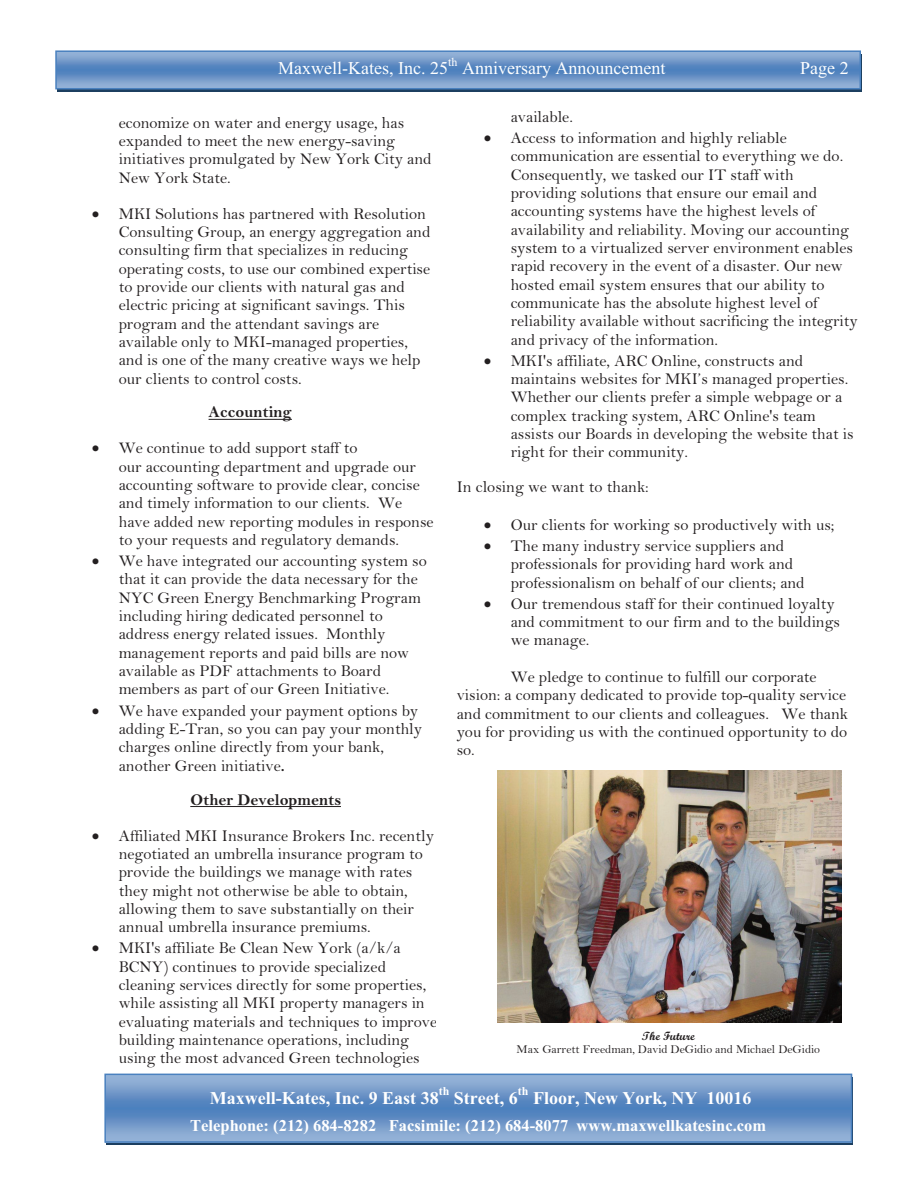
<style>
.page{position:relative;width:918px;height:1188px;background:#fff}
.page>*{position:absolute;margin:0;border:0;box-sizing:border-box;transform-origin:0 0}
.t1{font:700 18px "Times New Roman";color:#fff}
.t2{font:18px "Times New Roman";color:#fff}
.t3{font:16.5px/18.3px "Bell";color:#231f20}
.t4{font:700 16.5px "Times New Roman";color:#fff}
.t5{font:16.5px "Bell MT Bold";color:#231f20}
.t6{font:15px "Bell MT Bold";color:#fff}
.t7{font:12px "Bell";color:#231f20}
.t8{font:12px "Script MT Bold";letter-spacing:.005em;color:#231f20}
.t9{font:700 12px "Times New Roman";color:#fff}
.t10{font:12px "Times New Roman";color:#fff}
.s1{font-family:"Bell MT Bold"}
</style>
<div class="page">
<div style="left:58px;top:54px;width:804px;height:38px;background:linear-gradient(to right,#1c3f60,#1c3f60)"></div>
<img style="left:58px;top:53px;width:800px;height:33px">
<div style="left:55px;top:50px;width:806px;height:39px;border:2px solid #4a81bf"></div>
<hr style="left:209px;top:419px;width:83px;height:1px;background:#231f20">
<hr style="left:190px;top:806px;width:151px;height:1px;background:#231f20">
<div style="left:107px;top:1077px;width:746px;height:68px;background:#1c3f60"></div>
<img style="left:107px;top:1077px;width:742px;height:63px">
<div style="left:104px;top:1074px;width:748px;height:69px;border:2px solid #4a81bf"></div>
<img style="left:498px;top:770px;width:343px;height:252px">
<p class="t10" style="left:448px;top:55px;width:11px">th</p>
<p class="t2" style="left:462px;top:58px;width:205px">Anniversary Announcement</p>
<p class="t2" style="left:800px;top:58px;width:50px">Page 2</p>
<p class="t2" style="left:278px;top:58px;width:171px">Maxwell-Kates, Inc. 25</p>
<p class="t6" style="left:807px;top:62px;width:46px">Page 2</p>
<p class="t3" style="left:511px;top:108px;width:278px;line-height:21px">available.<br>Access to information and highly reliable</p>
<p class="t3" style="left:511px;top:149px;width:349px">communication are essential to everything we do.<br>Consequently, we tasked our IT staff with providing solutions that ensure our email and accounting systems have the highest levels of availability and reliability. Moving our accounting system to a virtualized server environment enables rapid recovery in the event of a disaster. Our new hosted email system ensures that our ability to communicate has the absolute highest level of reliability available without sacrificing the integrity and privacy of the information.</p>
<p class="t3" style="left:511px;top:353px;width:344px">MKI's affiliate, ARC Online, constructs and maintains websites for MKI’s managed properties.<br>Whether our clients prefer a simple webpage or a complex tracking system, ARC Online's team assists our Boards in developing the website that is right for their community.</p>
<p class="t3" style="left:457px;top:480px;width:194px">In closing we want to thank:</p>
<p class="t3" style="left:511px;top:516px;width:325px;line-height:21px">Our clients for working so productively with us;<br>The many industry service suppliers and</p>
<p class="t3" style="left:511px;top:557px;width:296px">professionals for providing hard work and professionalism on behalf of our clients; and</p>
<p class="t3" style="left:511px;top:596px;width:331px">Our tremendous staff for their continued loyalty and commitment to our firm and to the buildings we manage.</p>
<p class="t3" style="left:457px;top:670px;width:393px;text-indent:54px">We pledge to continue to fulfill our corporate vision: a company dedicated to provide top-quality service and commitment to our clients and colleagues. We thank you for providing us with the continued opportunity to do so.</p>
<p class="t3" style="left:119px;top:115px;width:314px">economize on water and energy usage, has expanded to meet the new energy-saving initiatives promulgated by New York City and New York State.</p>
<p class="t3" style="left:119px;top:206px;width:313px">MKI Solutions has partnered with Resolution Consulting Group, an energy aggregation and consulting firm that specializes in reducing operating costs, to use our combined expertise to provide our clients with natural gas and electric pricing at significant savings. This program and the attendant savings are available only to MKI-managed properties, and is one of the many creative ways we help our clients to control costs.</p>
<p class="t5" style="left:209px;top:406px;width:85px">Accounting</p>
<p class="t3" style="left:119px;top:441px;width:316px">We continue to add support staff to<br>our accounting department and upgrade our accounting software to provide clear, concise and timely information to our clients. We have added new reporting modules in response to your requests and regulatory demands.</p>
<p class="t3" style="left:119px;top:554px;width:309px">We have integrated our accounting system so that it can provide the data necessary for the NYC Green Energy Benchmarking Program including hiring dedicated personnel to address energy related issues. Monthly management reports and paid bills are now available as PDF attachments to Board members as part of our Green Initiative.</p>
<p class="t3" style="left:119px;top:703px;width:305px">We have expanded your payment options by adding E-Tran, so you can pay your monthly charges online directly from your bank, another Green initiative<span class="s1">.</span></p>
<p class="t5" style="left:190px;top:794px;width:152px">Other Developments</p>
<p class="t3" style="left:119px;top:828px;width:317px">Affiliated MKI Insurance Brokers Inc. recently negotiated an umbrella insurance program to provide the buildings we manage with rates they might not otherwise be able to obtain, allowing them to save substantially on their annual umbrella insurance premiums.</p>
<p class="t3" style="left:119px;top:941px;width:320px">MKI's affiliate Be Clean New York (a/k/a BCNY) continues to provide specialized cleaning services directly for some properties, while assisting all MKI property managers in evaluating materials and techniques to improve building maintenance operations, including using the most advanced Green technologies</p>
<p class="t1" style="left:210px;top:1087px;width:230px">Maxwell-Kates, Inc. 9 East 38</p>
<p class="t8" style="left:642px;top:1029px;width:55px">The Future</p>
<p class="t7" style="left:517px;top:1045px;width:305px">Max Garrett Freedman, David DeGidio and Michael DeGidio</p>
<p class="t9" style="left:439px;top:1084px;width:12px">th</p>
<p class="t9" style="left:518px;top:1084px;width:12px">th</p>
<p class="t1" style="left:454px;top:1087px;width:66px">Street, 6</p>
<p class="t1" style="left:533px;top:1087px;width:220px">Floor, New York, NY 10016</p>
<p class="t4" style="left:190px;top:1116px;width:577px">Telephone: (212) 684-8282 Facsimile: (212) 684-8077 www.maxwellkatesinc.com</p>
</div>
